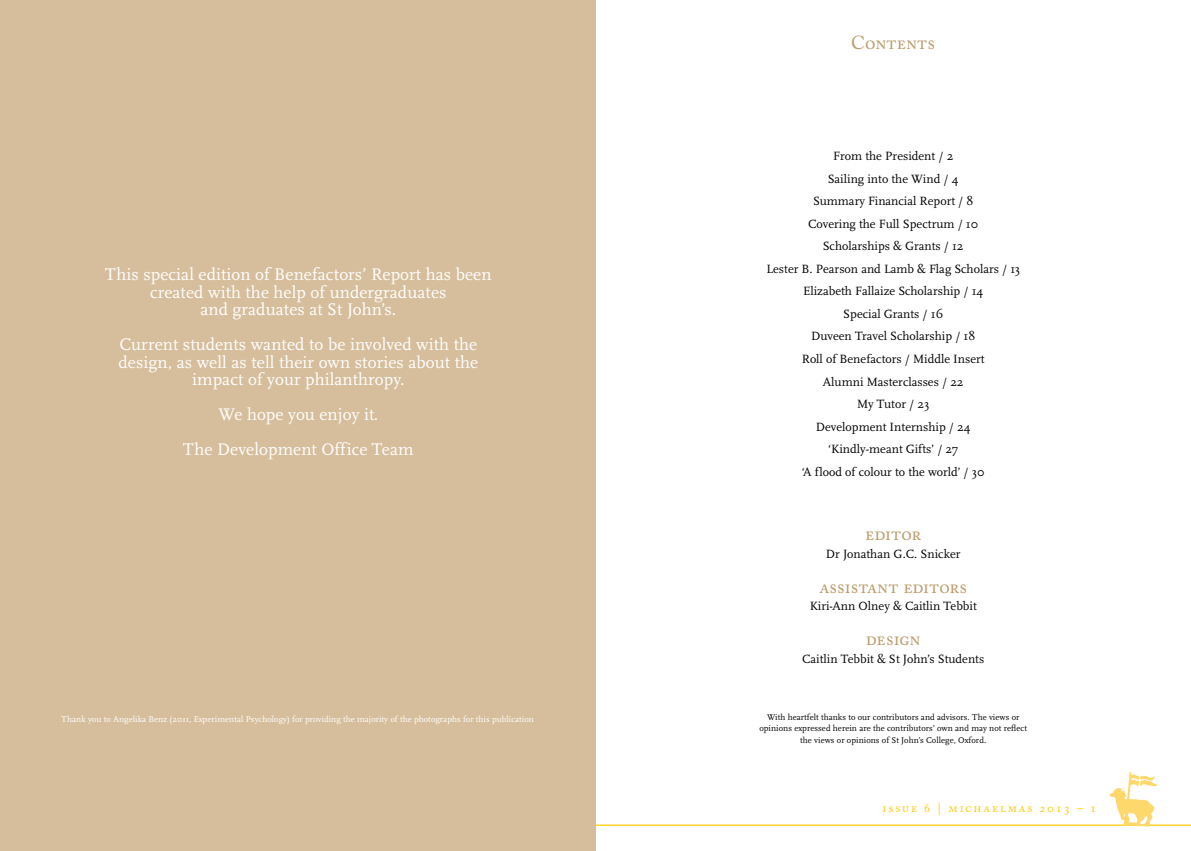
<style>
.page{position:relative;width:1191px;height:851px;background:#fff}
.page>*{position:absolute;margin:0;border:0;box-sizing:border-box;transform-origin:0 0}
.t1{font:18.75px "Adobe Caslon Pro";color:#bc9b6a}
.t2{font:17.5px/17.5px "Scala Pro";letter-spacing:.005em;color:#fff;text-align:center}
.t3{font:12.5px/22.5px "Scala Pro";color:#000;text-align:center}
.t4{font:12.5px "Adobe Caslon Pro";letter-spacing:.15em;color:#ffcb05}
.t5{font:8.75px/11.2px "Scala Pro";letter-spacing:.005em;color:#000;text-align:center}
.t6{font:8.75px "Scala Pro";letter-spacing:.005em;color:#fff}
</style>
<div class="page">
<hr style="left:0;top:824px;width:1191px;height:1px;background:#ffcb05">
<svg style="left:1109px;top:772px;width:48px;height:54px"></svg>
<div style="left:0;top:0;width:595px;height:850px;background:#d6be9c"></div>
<h2 class="t2" style="left:105px;top:266px;width:388px">This special edition of Benefactors’ Report has been created with the help of undergraduates<br>and graduates at St John’s.</h2>
<h2 class="t2" style="left:119px;top:336px;width:361px">Current students wanted to be involved with the design, as well as tell their own stories about the impact of your philanthropy.</h2>
<h2 class="t2" style="left:183px;top:397px;width:232px;line-height:35px">We hope you enjoy it.<br>The Development Office Team</h2>
<p class="t6" style="left:61px;top:713px;width:474px">Thank you to Angelika Benz (2011, Experimental Psychology) for providing the majority of the photographs for this publication</p>
<h1 class="t1" style="left:851px;top:32px;width:85px">Contents</h1>
<p class="t3" style="left:766px;top:145px;width:255px">From the President / 2<br>Sailing into the Wind / 4<br>Summary Financial Report / 8<br>Covering the Full Spectrum / 10<br>Scholarships &amp; Grants / 12<br>Lester B. Pearson and Lamb &amp; Flag Scholars / 13<br>Elizabeth Fallaize Scholarship / 14<br>Special Grants / 16<br>Duveen Travel Scholarship / 18<br>Roll of Benefactors / Middle Insert<br>Alumni Masterclasses / 22<br>My Tutor / 23<br>Development Internship / 24<br>‘Kindly-meant Gifts’ / 27<br>‘A flood of colour to the world’ / 30</p>
<h1 class="t1" style="left:865px;top:522px;width:58px">editor</h1>
<p class="t3" style="left:826px;top:542px;width:136px">Dr Jonathan G.C. Snicker</p>
<h1 class="t1" style="left:819px;top:575px;width:149px">assistant editors</h1>
<p class="t3" style="left:809px;top:595px;width:168px">Kiri-Ann Olney &amp; Caitlin Tebbit</p>
<h1 class="t1" style="left:865px;top:627px;width:56px">design</h1>
<p class="t3" style="left:802px;top:647px;width:184px">Caitlin Tebbit &amp; St John’s Students</p>
<p class="t5" style="left:759px;top:711px;width:269px">With heartfelt thanks to our contributors and advisors. The views or opinions expressed herein are the contributors’ own and may not reflect the views or opinions of St John’s College, Oxford.</p>
<p class="t4" style="left:882px;top:800px;width:215px">issue 6 | michaelmas 2013 – 1</p>
</div>
